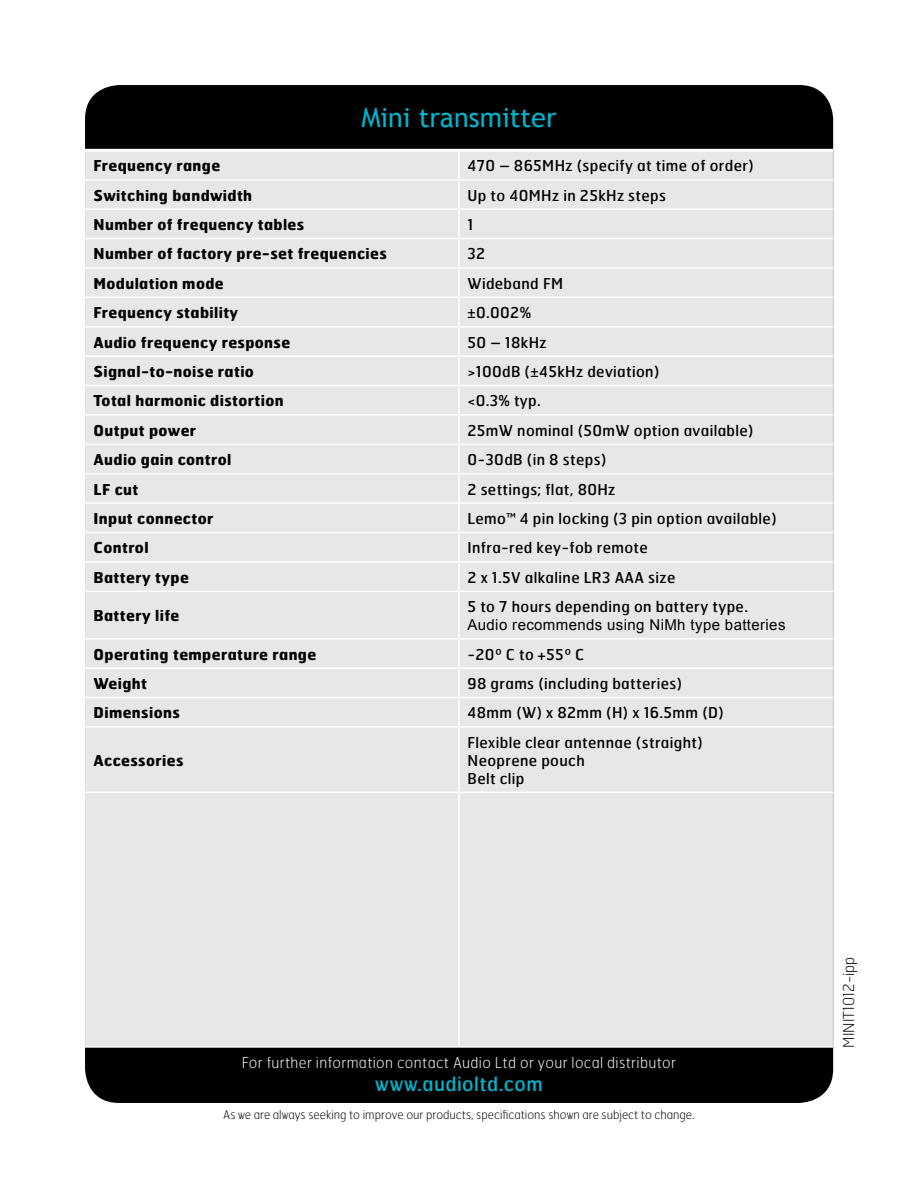
<style>
.page{position:relative;width:918px;height:1188px;background:#fff}
.page>*{position:absolute;margin:0;border:0;box-sizing:border-box;transform-origin:0 0}
.t1{font:27px "Trebuchet MS";color:#00b5cc}
.t2{font:19.5px "Hermes";letter-spacing:.025em;color:#00b5cc}
.t3{font:15px/18px "Hermes";letter-spacing:.025em;color:#000}
.t4{font:700 15px "Hermes";letter-spacing:.025em;color:#000}
.t5{font:100 15px "Hermes";letter-spacing:.025em;color:#fff}
.t6{font:15px "Arial";letter-spacing:.025em;color:#000}
.t7{font:100 15px "Hermes";color:#000}
.t8{font:100 12px "Hermes";color:#000}
.s1{font-family:"Arial"}
</style>
<div class="page">
<div style="left:85px;top:85px;width:748px;height:1018px;background:#000;border-radius:34px"></div>
<div style="left:85px;top:152px;width:748px;height:894px;background:#e6e7e8"></div>
<hr style="left:458px;top:152px;width:2px;height:27px;background:#fff">
<hr style="left:459px;top:179px;width:374px;height:1px;background:#fff">
<hr style="left:459px;top:208px;width:374px;height:2px;background:#fff">
<hr style="left:458px;top:210px;width:2px;height:28px;background:#fff">
<hr style="left:85px;top:238px;width:374px;height:1px;background:#fff">
<hr style="left:459px;top:238px;width:374px;height:1px;background:#fff">
<hr style="left:458px;top:239px;width:2px;height:28px;background:#fff">
<hr style="left:85px;top:267px;width:374px;height:2px;background:#fff">
<hr style="left:459px;top:267px;width:374px;height:2px;background:#fff">
<hr style="left:458px;top:269px;width:2px;height:28px;background:#fff">
<hr style="left:85px;top:297px;width:374px;height:1px;background:#fff">
<hr style="left:459px;top:297px;width:374px;height:1px;background:#fff">
<hr style="left:458px;top:298px;width:2px;height:28px;background:#fff">
<hr style="left:85px;top:326px;width:374px;height:1px;background:#fff">
<hr style="left:459px;top:326px;width:374px;height:1px;background:#fff">
<hr style="left:458px;top:327px;width:2px;height:28px;background:#fff">
<hr style="left:85px;top:355px;width:374px;height:2px;background:#fff">
<hr style="left:459px;top:355px;width:374px;height:2px;background:#fff">
<hr style="left:458px;top:357px;width:2px;height:28px;background:#fff">
<hr style="left:85px;top:385px;width:374px;height:1px;background:#fff">
<hr style="left:459px;top:385px;width:374px;height:1px;background:#fff">
<hr style="left:458px;top:386px;width:2px;height:28px;background:#fff">
<hr style="left:85px;top:414px;width:374px;height:2px;background:#fff">
<hr style="left:459px;top:414px;width:374px;height:2px;background:#fff">
<hr style="left:458px;top:416px;width:2px;height:28px;background:#fff">
<hr style="left:85px;top:444px;width:374px;height:1px;background:#fff">
<hr style="left:459px;top:444px;width:374px;height:1px;background:#fff">
<hr style="left:458px;top:445px;width:2px;height:28px;background:#fff">
<hr style="left:85px;top:473px;width:374px;height:1px;background:#fff">
<hr style="left:459px;top:473px;width:374px;height:1px;background:#fff">
<hr style="left:458px;top:474px;width:2px;height:28px;background:#fff">
<hr style="left:85px;top:502px;width:374px;height:2px;background:#fff">
<hr style="left:459px;top:502px;width:374px;height:2px;background:#fff">
<hr style="left:458px;top:504px;width:2px;height:28px;background:#fff">
<hr style="left:85px;top:532px;width:374px;height:1px;background:#fff">
<hr style="left:459px;top:532px;width:374px;height:1px;background:#fff">
<hr style="left:458px;top:533px;width:2px;height:28px;background:#fff">
<hr style="left:85px;top:561px;width:374px;height:2px;background:#fff">
<hr style="left:459px;top:561px;width:374px;height:2px;background:#fff">
<hr style="left:458px;top:563px;width:2px;height:28px;background:#fff">
<hr style="left:85px;top:591px;width:374px;height:1px;background:#fff">
<hr style="left:459px;top:591px;width:374px;height:1px;background:#fff">
<hr style="left:458px;top:592px;width:2px;height:46px;background:#fff">
<hr style="left:85px;top:638px;width:374px;height:1px;background:#fff">
<hr style="left:459px;top:638px;width:374px;height:1px;background:#fff">
<hr style="left:458px;top:639px;width:2px;height:28px;background:#fff">
<hr style="left:85px;top:667px;width:374px;height:2px;background:#fff">
<hr style="left:459px;top:667px;width:374px;height:2px;background:#fff">
<hr style="left:458px;top:669px;width:2px;height:28px;background:#fff">
<hr style="left:85px;top:697px;width:374px;height:1px;background:#fff">
<hr style="left:459px;top:697px;width:374px;height:1px;background:#fff">
<hr style="left:458px;top:698px;width:2px;height:28px;background:#fff">
<hr style="left:85px;top:726px;width:374px;height:2px;background:#fff">
<hr style="left:459px;top:726px;width:374px;height:2px;background:#fff">
<hr style="left:458px;top:728px;width:2px;height:64px;background:#fff">
<hr style="left:85px;top:792px;width:374px;height:1px;background:#fff">
<hr style="left:459px;top:792px;width:374px;height:1px;background:#fff">
<hr style="left:458px;top:793px;width:2px;height:253px;background:#fff">
<hr style="left:85px;top:1046px;width:374px;height:2px;background:#fff">
<hr style="left:459px;top:1046px;width:374px;height:2px;background:#fff">
<hr style="left:85px;top:149px;width:374px;height:3px;background:#fff">
<hr style="left:459px;top:149px;width:374px;height:3px;background:#fff">
<hr style="left:85px;top:179px;width:374px;height:1px;background:#fff">
<hr style="left:458px;top:180px;width:2px;height:28px;background:#fff">
<hr style="left:85px;top:208px;width:374px;height:2px;background:#fff">
<h1 class="t1" style="left:361px;top:101px;width:197px">Mini transmitter</h1>
<p class="t4" style="left:94px;top:156px;width:128px">Frequency range</p>
<p class="t3" style="left:468px;top:156px;width:288px">470 – 865MHz (specify at time of order)</p>
<p class="t4" style="left:94px;top:185px;width:160px">Switching bandwidth</p>
<p class="t3" style="left:468px;top:186px;width:200px">Up to 40MHz in 25kHz steps</p>
<p class="t4" style="left:94px;top:215px;width:212px">Number of frequency tables</p>
<p class="t3" style="left:468px;top:215px;width:7px">1</p>
<p class="t4" style="left:94px;top:244px;width:295px">Number of factory pre-set frequencies</p>
<p class="t3" style="left:468px;top:244px;width:19px">32</p>
<p class="t4" style="left:94px;top:274px;width:132px">Modulation mode</p>
<p class="t3" style="left:468px;top:274px;width:97px">Wideband FM</p>
<p class="t4" style="left:94px;top:303px;width:146px">Frequency stability</p>
<p class="t3" style="left:468px;top:303px;width:65px"><span class="s1">±</span>0.002%</p>
<p class="t4" style="left:94px;top:332px;width:198px">Audio frequency response</p>
<p class="t3" style="left:468px;top:333px;width:81px">50 – 18kHz</p>
<p class="t4" style="left:94px;top:362px;width:162px">Signal-to-noise ratio</p>
<p class="t3" style="left:468px;top:362px;width:194px">&gt;100dB (<span class="s1">±</span>45kHz deviation)</p>
<p class="t4" style="left:94px;top:391px;width:192px">Total harmonic distortion</p>
<p class="t3" style="left:468px;top:391px;width:75px">&lt;0.3% typ.</p>
<p class="t4" style="left:94px;top:421px;width:104px">Output power</p>
<p class="t3" style="left:468px;top:421px;width:288px">25mW nominal (50mW option available)</p>
<p class="t4" style="left:94px;top:450px;width:139px">Audio gain control</p>
<p class="t3" style="left:468px;top:450px;width:140px">0-30dB (in 8 steps)</p>
<p class="t4" style="left:94px;top:479px;width:46px">LF cut</p>
<p class="t3" style="left:468px;top:480px;width:149px">2 settings; flat, 80Hz</p>
<p class="t4" style="left:94px;top:509px;width:121px">Input connector</p>
<p class="t3" style="left:468px;top:509px;width:311px">Lemo™ 4 pin locking (3 pin option available)</p>
<p class="t4" style="left:94px;top:538px;width:57px">Control</p>
<p class="t3" style="left:468px;top:538px;width:182px">Infra-red key-fob remote</p>
<p class="t4" style="left:94px;top:568px;width:97px">Battery type</p>
<p class="t3" style="left:468px;top:568px;width:209px">2 x 1.5V alkaline LR3 AAA size</p>
<p class="t4" style="left:94px;top:606px;width:87px">Battery life</p>
<p class="t3" style="left:468px;top:597px;width:282px">5 to 7 hours depending on battery type.</p>
<p class="t6" style="left:468px;top:615px;width:319px">Audio recommends using NiMh type batteries</p>
<p class="t4" style="left:94px;top:644px;width:224px">Operating temperature range</p>
<p class="t3" style="left:468px;top:645px;width:118px">-20º C to +55º C</p>
<p class="t4" style="left:94px;top:674px;width:55px">Weight</p>
<p class="t3" style="left:468px;top:674px;width:216px">98 grams (including batteries)</p>
<p class="t4" style="left:94px;top:703px;width:88px">Dimensions</p>
<p class="t3" style="left:468px;top:703px;width:258px">48mm (W) x 82mm (H) x 16.5mm (D)</p>
<p class="t4" style="left:94px;top:751px;width:92px">Accessories</p>
<p class="t3" style="left:468px;top:733px;width:237px">Flexible clear antennae (straight)<br>Neoprene pouch<br>Belt clip</p>
<p class="t5" style="left:242px;top:1053px;width:436px">For further information contact Audio Ltd or your local distributor</p>
<h2 class="t2" style="left:375px;top:1072px;width:169px">www.audioltd.com</h2>
<p class="t8" style="left:223px;top:1107px;width:473px">As we are always seeking to improve our products, specifications shown are subject to change.</p>
<p class="t7" style="left:839px;top:1048px;width:92px;rotate:-90deg">MINIT1012-ipp</p>
</div>
